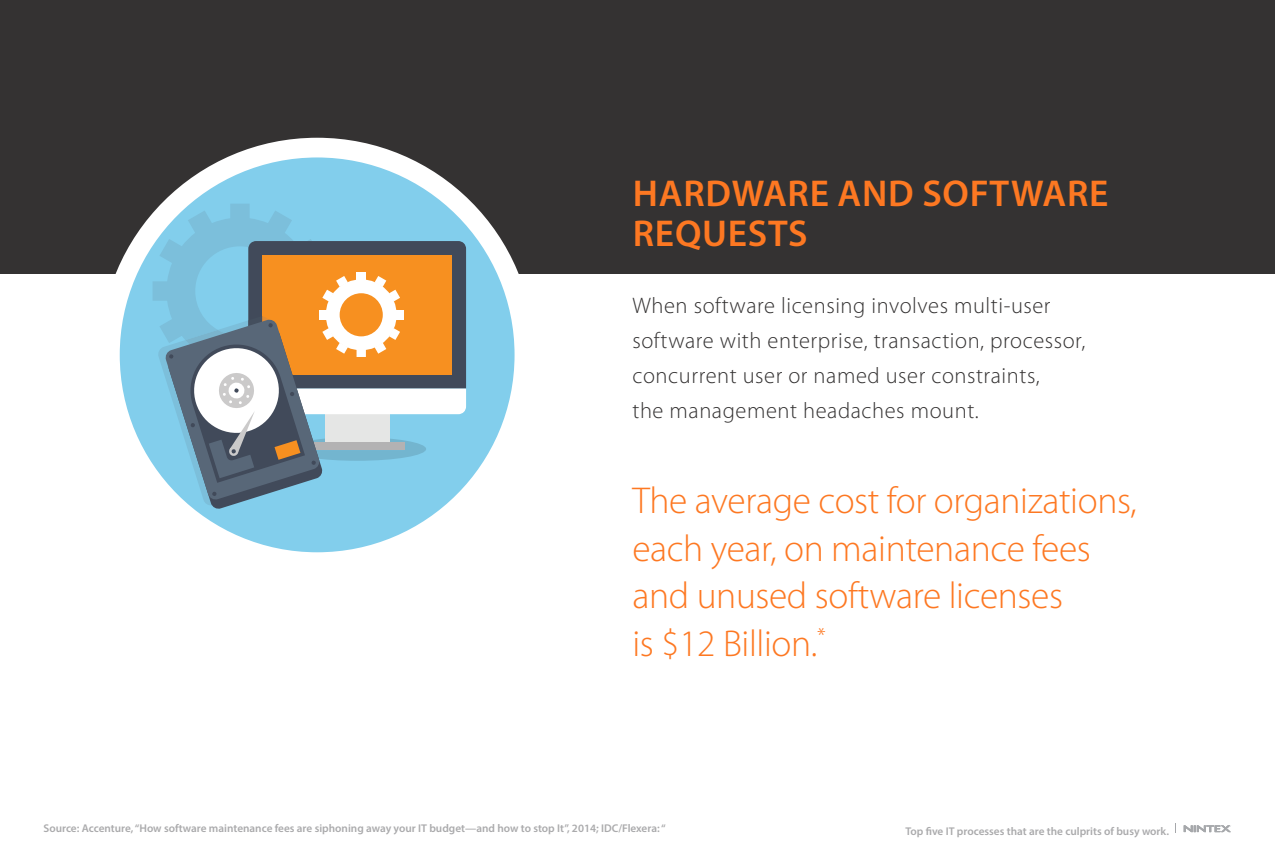
<style>
.page{position:relative;width:1275px;height:850px;background:#fff}
.page>*{position:absolute;margin:0;border:0;box-sizing:border-box;transform-origin:0 0}
.t1{font:300 37.5px/47.5px "Myriad Pro";letter-spacing:-.01em;color:#fd7822}
.t2{font:600 37.5px/40px "Myriad Pro";letter-spacing:.02em;color:#fd7822}
.t3{font:300 22.5px/35px "Myriad Pro";letter-spacing:.025em;color:#343232}
.t4{font:600 11.25px "Myriad Pro";color:#aaaaac}
</style>
<div class="page">
<svg style="left:1184px;top:825px;width:47px;height:7px"></svg>
<div style="left:0;top:0;width:1275px;height:274px;background:#343232"></div>
<div style="left:100px;top:138px;width:434px;height:434px;background:#fff;border-radius:50%"></div>
<div style="left:120px;top:157px;width:395px;height:395px;background:#82ceec;border-radius:50%"></div>
<svg style="left:153px;top:204px;width:313px;height:306px"></svg>
<h1 class="t2" style="left:633px;top:172px;width:477px">HARDWARE AND SOFTWARE<br>REQUESTS</h1>
<h2 class="t3" style="left:632px;top:288px;width:454px">When software licensing involves multi-user software with enterprise, transaction, processor, concurrent user or named user constraints,<br>the management headaches mount.</h2>
<h1 class="t1" style="left:632px;top:477px;width:506px">The average cost for organizations, each year, on maintenance fees and unused software licenses<br>is $12 Billion.<sup>*</sup></h1>
<p class="t4" style="left:43px;top:821px;width:624px">Source: Accenture, “How software maintenance fees are siphoning away your IT budget—and how to stop It”, 2014; IDC/Flexera: “</p>
<p class="t4" style="left:905px;top:824px;width:265px">Top five IT processes that are the culprits of busy work.</p>
</div>
